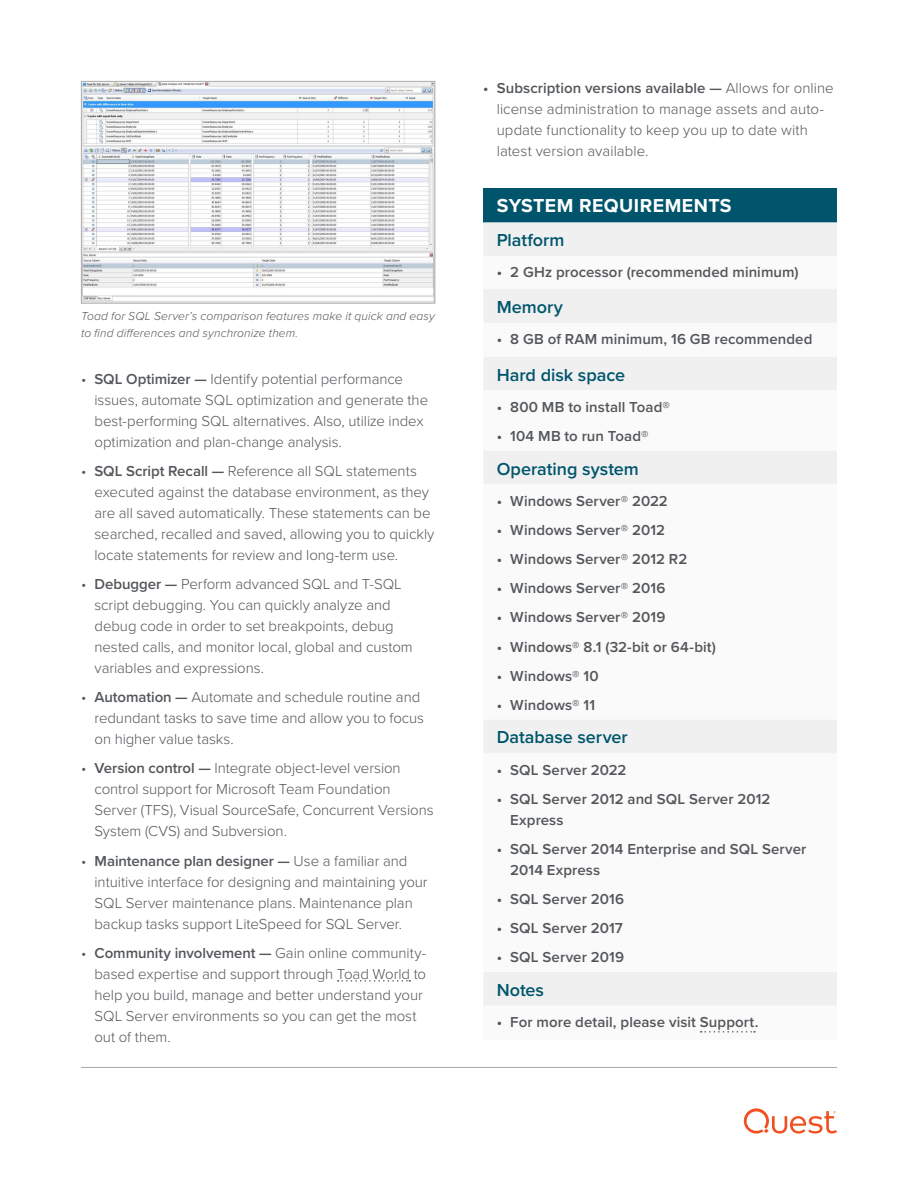
<style>
.page{position:relative;width:918px;height:1188px;background:#fff}
.page>*{position:absolute;margin:0;border:0;box-sizing:border-box;transform-origin:0 0}
.System_Requirement_H{font:700 19.5px "Proxima Nova";letter-spacing:.02em;color:#fff}
.System_Requirements{font:600 18px "Proxima Nova";color:#00556c}
.Chart_subhead{font:600 18px "Proxima Nova";letter-spacing:-.005em;color:#00556c}
.t1{font:300 15px/21px "Proxima Nova";letter-spacing:-.005em;color:#53565a}
.t2{font:600 15px/21px "Proxima Nova";letter-spacing:.005em;color:#53565a}
.t3{font:italic 300 12px/16.5px "Proxima Nova";letter-spacing:.01em;color:#53565a}
.s1{font-weight:600}
</style>
<div class="page">
<hr style="left:81px;top:1067px;width:756px;height:1px;background:#aaa">
<svg style="left:744px;top:1108px;width:93px;height:26px"></svg>
<svg style="left:338px;top:980px;width:72px;height:2px"></svg>
<img style="left:83px;top:83px;width:350px;height:219px">
<div style="left:81px;top:81px;width:354px;height:223px;border:1px solid #aaa"></div>
<div style="left:483px;top:188px;width:354px;height:34px;background:#00556c"></div>
<div style="left:483px;top:222px;width:354px;height:34px;background:#f0f0f0"></div>
<svg style="left:483px;top:289px;width:354px;height:744px"></svg>
<svg style="left:701px;top:1031px;width:54px;height:2px"></svg>
<p class="t3" style="left:81px;top:307px;width:355px">Toad for SQL Server’s comparison features make it quick and easy to find differences and synchronize them.</p>
<p class="t1" style="left:94px;top:368px;width:335px;text-indent:-14px">• <span class="s1">SQL Optimizer —</span> Identify potential performance issues, automate SQL optimization and generate the best-performing SQL alternatives. Also, utilize index optimization and plan-change analysis.</p>
<p class="t1" style="left:94px;top:460px;width:342px;text-indent:-14px">• <span class="s1">SQL Script Recall —</span> Reference all SQL statements executed against the database environment, as they are all saved automatically. These statements can be searched, recalled and saved, allowing you to quickly locate statements for review and long-term use.</p>
<p class="t1" style="left:94px;top:573px;width:320px;text-indent:-14px">• <span class="s1">Debugger —</span> Perform advanced SQL and T-SQL script debugging. You can quickly analyze and debug code in order to set breakpoints, debug nested calls, and monitor local, global and custom variables and expressions.</p>
<p class="t1" style="left:94px;top:686px;width:331px;text-indent:-14px">• <span class="s1">Automation —</span> Automate and schedule routine and redundant tasks to save time and allow you to focus on higher value tasks.</p>
<p class="t1" style="left:94px;top:757px;width:341px;text-indent:-14px">• <span class="s1">Version control —</span> Integrate object-level version control support for Microsoft Team Foundation Server (TFS), Visual SourceSafe, Concurrent Versions System (CVS) and Subversion.</p>
<p class="t1" style="left:94px;top:849px;width:335px;text-indent:-14px">• <span class="s1">Maintenance plan designer —</span> Use a familiar and intuitive interface for designing and maintaining your SQL Server maintenance plans. Maintenance plan backup tasks support LiteSpeed for SQL Server.</p>
<p class="t1" style="left:94px;top:941px;width:333px;text-indent:-14px">• <span class="s1">Community involvement —</span> Gain online community&shy;based expertise and support through Toad World to help you build, manage and better understand your SQL Server environments so you can get the most out of them.</p>
<p class="t1" style="left:497px;top:77px;width:338px;text-indent:-14px"><span class="s1">• Subscription versions available —</span> Allows for online license administration to manage assets and auto&shy;update functionality to keep you up to date with latest version available.</p>
<p class="System_Requirement_H" style="left:497px;top:190px;width:236px">SYSTEM REQUIREMENTS</p>
<p class="Chart_subhead" style="left:497px;top:227px;width:69px">Platform</p>
<p class="t2" style="left:497px;top:261px;width:303px">• 2 GHz processor (recommended minimum)</p>
<p class="Chart_subhead" style="left:497px;top:294px;width:68px">Memory</p>
<p class="t2" style="left:497px;top:328px;width:317px">• 8 GB of RAM minimum, 16 GB recommended</p>
<p class="Chart_subhead" style="left:497px;top:361px;width:130px">Hard disk space</p>
<p class="t2" style="left:497px;top:396px;width:175px">• 800 MB to install Toad®</p>
<p class="t2" style="left:497px;top:425px;width:153px">• 104 MB to run Toad®</p>
<p class="System_Requirements" style="left:497px;top:455px;width:144px">Operating system</p>
<p class="t2" style="left:497px;top:490px;width:173px">• Windows Server® 2022</p>
<p class="t2" style="left:497px;top:519px;width:170px">• Windows Server® 2012</p>
<p class="t2" style="left:497px;top:548px;width:192px">• Windows Server® 2012 R2</p>
<p class="t2" style="left:497px;top:577px;width:170px">• Windows Server® 2016</p>
<p class="t2" style="left:497px;top:607px;width:170px">• Windows Server® 2019</p>
<p class="t2" style="left:497px;top:636px;width:221px">• Windows® 8.1 (32-bit or 64-bit)</p>
<p class="t2" style="left:497px;top:665px;width:103px">• Windows® 10</p>
<p class="t2" style="left:497px;top:694px;width:100px">• Windows® 11</p>
<p class="System_Requirements" style="left:497px;top:724px;width:133px">Database server</p>
<p class="t2" style="left:497px;top:759px;width:131px">• SQL Server 2022</p>
<p class="t2" style="left:510px;top:788px;width:262px;text-indent:-14px">• SQL Server 2012 and SQL Server 2012<br>Express</p>
<p class="t2" style="left:510px;top:838px;width:298px;text-indent:-14px">• SQL Server 2014 Enterprise and SQL Server<br>2014 Express</p>
<p class="t2" style="left:497px;top:888px;width:129px">• SQL Server 2016</p>
<p class="t2" style="left:497px;top:917px;width:128px">• SQL Server 2017</p>
<p class="t2" style="left:497px;top:946px;width:129px">• SQL Server 2019</p>
<p class="System_Requirements" style="left:497px;top:977px;width:49px">Notes</p>
<p class="t2" style="left:497px;top:1011px;width:263px">• For more detail, please visit Support.</p>
</div>
